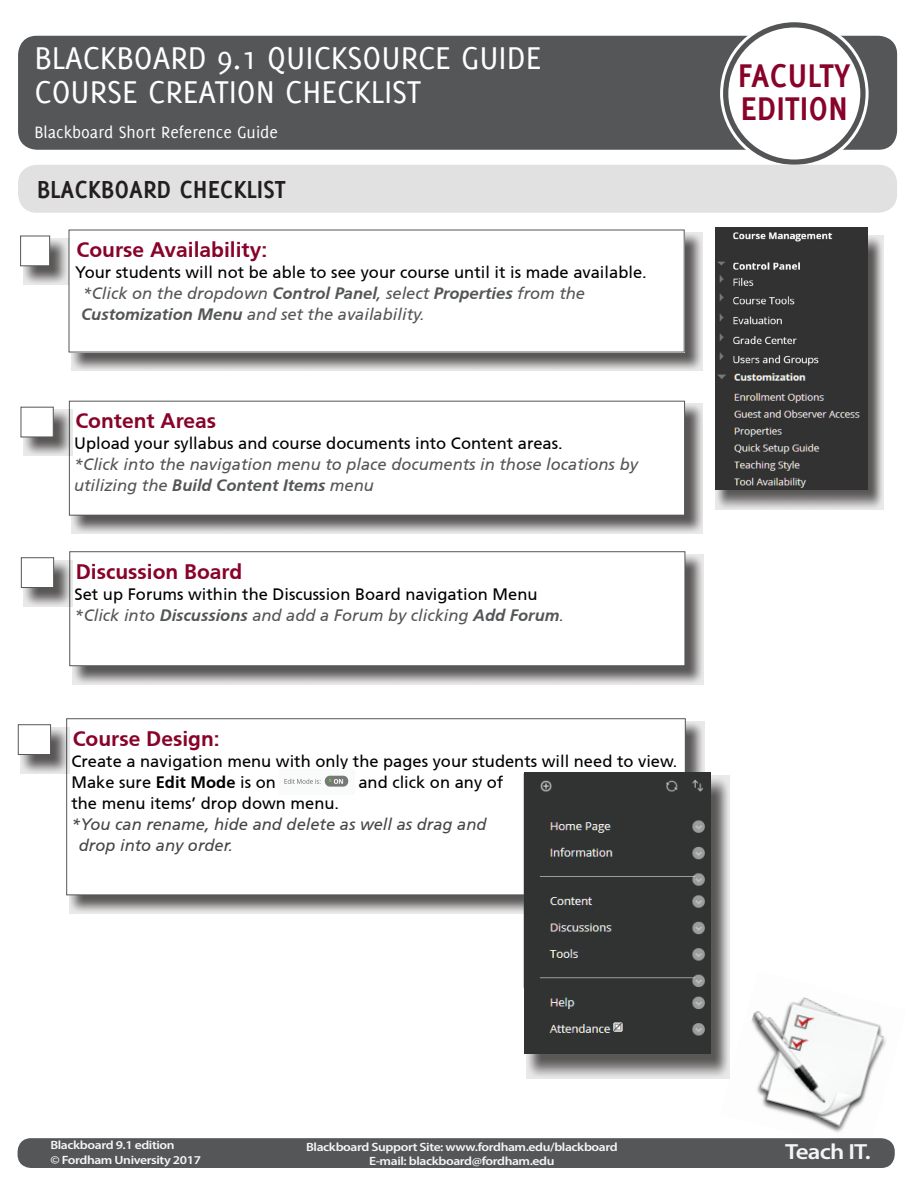
<style>
.page{position:relative;width:918px;height:1188px;background:#fff}
.page>*{position:absolute;margin:0;border:0;box-sizing:border-box;transform-origin:0 0}
.t1{font:700 36px/33px "Delicious";color:#880329}
.t2{font:34.5px/34.5px "Delicious";color:#fff}
.t3{font:700 27px "Delicious";color:#231f20}
.t4{font:600 21.9px "Myriad Pro";letter-spacing:-.03em;color:#f5f5f6;scale:1.14 1}
.t5{font:700 21px "Articulate";color:#880329}
.t6{font:18px "Delicious";color:#fff}
.t7{font:16.5px/21px "Articulate";color:#000}
.t8{font:italic 16.5px/21px "Articulate";color:#545557}
.t9{font:italic 16.5px/21px "Articulate";color:#454647}
.t10{font:600 12px/14.4px "Myriad Pro";letter-spacing:-.03em;color:#f5f5f6;scale:1.14 1}
.s1{font-style:italic;color:#545557}
.s2{font-weight:700;font-style:italic;color:#545557}
.s3{font-weight:700}
</style>
<div class="page">
<svg style="left:716px;top:235px;width:168px;height:275px;background:#9c9a9a"></svg>
<img style="left:729px;top:971px;width:166px;height:177px">
<div style="left:18px;top:1138px;width:877px;height:30px;background:#545658;border-radius:14px"></div>
<div style="left:19px;top:37px;width:877px;height:112px;background:#545658;border-radius:18px"></div>
<div style="left:18px;top:36px;width:879px;height:114px;border:2px solid #545658;border-radius:18px"></div>
<svg style="left:722px;top:21px;width:145px;height:145px"></svg>
<div style="left:728px;top:28px;width:132px;height:132px;background:#fff;border-radius:50%"></div>
<div style="left:19px;top:166px;width:877px;height:46px;background:#e1e1e1;border-radius:18px"></div>
<div style="left:18px;top:165px;width:879px;height:48px;border:2px solid #e1e1e1;border-radius:18px"></div>
<svg style="left:71px;top:232px;width:632px;height:139px;background:#989696"></svg>
<div style="left:69px;top:230px;width:615px;height:122px;background:#fff"></div>
<svg style="left:69px;top:721px;width:635px;height:193px;background:#999898"></svg>
<div style="left:67px;top:719px;width:618px;height:176px;background:#fff"></div>
<svg style="left:526px;top:776px;width:203px;height:303px;background:#939191"></svg>
<svg style="left:72px;top:403px;width:631px;height:131px;background:#959393"></svg>
<div style="left:69px;top:401px;width:616px;height:114px;background:#fff"></div>
<div style="left:69px;top:401px;width:616px;height:114px;border:1px solid #545658"></div>
<svg style="left:72px;top:554px;width:632px;height:131px;background:#979595"></svg>
<div style="left:70px;top:552px;width:615px;height:114px;background:#fff"></div>
<div style="left:70px;top:552px;width:615px;height:114px;border:1px solid #545658"></div>
<svg style="left:23px;top:560px;width:50px;height:46px"></svg>
<div style="left:21px;top:558px;width:33px;height:30px;background:#fff;border:1px solid #545658"></div>
<svg style="left:23px;top:409px;width:49px;height:47px"></svg>
<div style="left:21px;top:407px;width:32px;height:30px;background:#fff"></div>
<svg style="left:20px;top:727px;width:49px;height:46px"></svg>
<div style="left:18px;top:725px;width:33px;height:30px;background:#fff;border:1px solid #545658"></div>
<svg style="left:23px;top:238px;width:46px;height:47px"></svg>
<div style="left:20px;top:236px;width:30px;height:30px;background:#fff;border:1px solid #545658"></div>
<img style="left:716px;top:227px;width:152px;height:263px">
<img style="left:284px;top:775px;width:65px;height:12px">
<img style="left:524px;top:773px;width:186px;height:280px">
<h2 class="t2" style="left:35px;top:40px;width:508px">BLACKBOARD 9.1 QUICKSOURCE GUIDE<br>COURSE CREATION CHECKLIST</h2>
<p class="t6" style="left:35px;top:122px;width:245px">Blackboard Short Reference Guide</p>
<h3 class="t3" style="left:37px;top:174px;width:251px">BLACKBOARD CHECKLIST</h3>
<p class="t5" style="left:77px;top:237px;width:192px">Course Availability:</p>
<p class="t7" style="left:81px;top:261px;width:567px;text-indent:-6px">Your students will not be able to see your course until it is made available. <span class="s1">*Click on the dropdown</span> <span class="s2">Control Panel</span><span class="s1">, select</span> <span class="s2">Properties</span> <span class="s1">from the<br></span><span class="s2">Customization Menu</span> <span class="s1">and set the availability.</span></p>
<p class="t5" style="left:75px;top:408px;width:142px">Content Areas</p>
<p class="t7" style="left:74px;top:433px;width:490px">Upload your syllabus and course documents into Content areas.</p>
<p class="t8" style="left:74px;top:454px;width:565px">*Click into the navigation menu to place documents in those locations by utilizing the <span class="s3">Build Content Items</span> menu</p>
<p class="t5" style="left:76px;top:559px;width:168px">Discussion Board</p>
<p class="t7" style="left:75px;top:583px;width:491px">Set up Forums within the Discussion Board navigation Menu <span class="s1">*Click into</span> <span class="s2">Discussions</span> <span class="s1">and add a Forum by clicking</span> <span class="s2">Add Forum</span><span class="s1">.</span></p>
<p class="t5" style="left:73px;top:726px;width:149px">Course Design:</p>
<p class="t7" style="left:71px;top:750px;width:608px">Create a navigation menu with only the pages your students will need to view.<br>Make sure <span class="s3">Edit Mode</span> is on</p>
<p class="t7" style="left:358px;top:771px;width:146px">and click on any of</p>
<p class="t7" style="left:71px;top:792px;width:269px">the menu items’ drop down menu.</p>
<p class="t9" style="left:79px;top:813px;width:409px;text-indent:-7px">*You can rename, hide and delete as well as drag and drop into any order.</p>
<h1 class="t1" style="left:738px;top:58px;width:115px">FACULTY<br>EDITION</h1>
<p class="t10" style="left:50px;top:1138px;width:134px">Blackboard 9.1 edition<br>© Fordham University 2017</p>
<p class="t10" style="left:306px;top:1140px;width:275px;text-align:center">Blackboard Support Site: www.fordham.edu/blackboard<br>E-mail: blackboard@fordham.edu</p>
<h3 class="t4" style="left:785px;top:1137px;width:76px">Teach IT.</h3>
</div>
